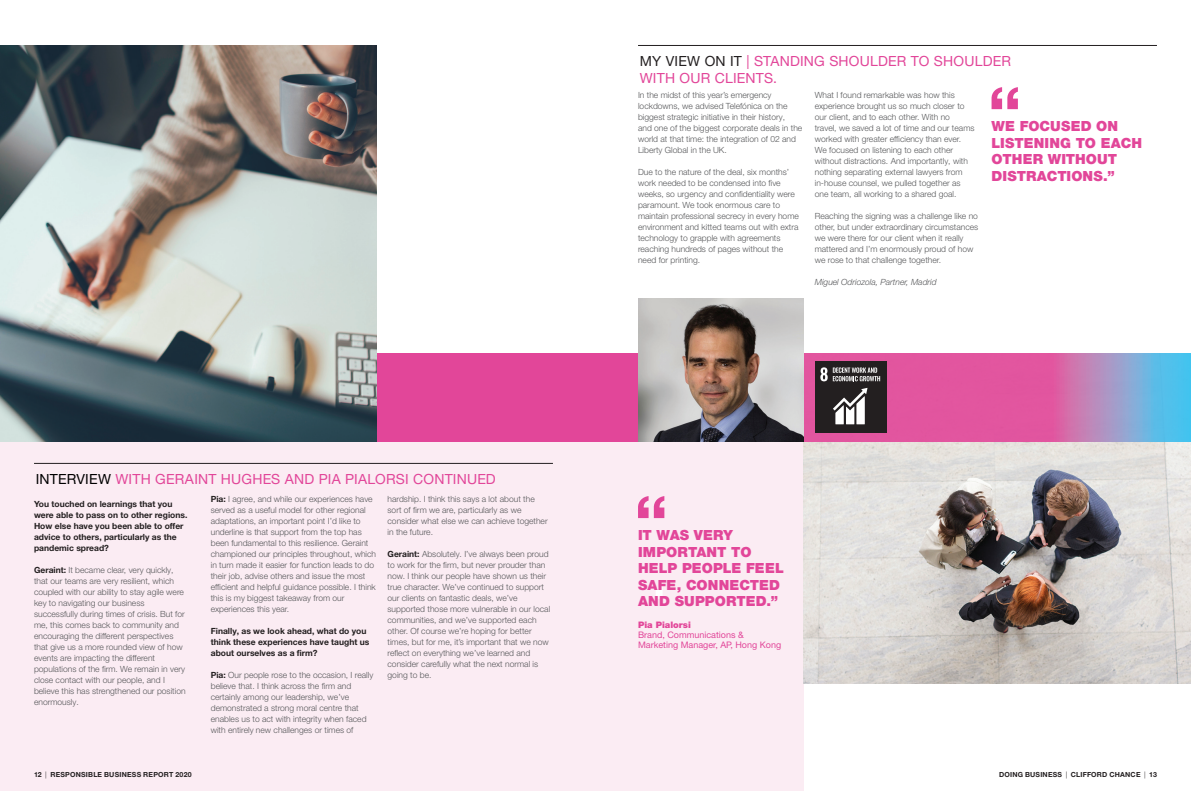
<style>
.page{position:relative;width:1191px;height:791px;background:#fff}
.page>*{position:absolute;margin:0;border:0;box-sizing:border-box;transform-origin:0 0}
._12_Quote_Body{font:900 14px/16.5px "Helvetica Neue LT Pro";letter-spacing:.005em;color:#e24699}
._0_Large_Questions_L{font:14px/16.5px "Helvetica Neue LT Pro";letter-spacing:.015em;color:#e24699}
._14_Quote_Position{font:9px/10px "Helvetica Neue LT Pro";color:#e24699}
._13_Quote_Name{font:900 9px "Helvetica Neue LT Pro";color:#e24699}
._4_Body_Copy{font:300 8.5px/11px "Helvetica Neue LT Pro";color:#57585a}
._4_Body_Copy-2{font:700 8.5px/11px "Helvetica Neue LT Pro";color:#231f20}
._4_Body_Copy-3{font:italic 300 8.5px "Helvetica Neue LT Pro";color:#57585a}
._16_Folio{font:700 7px "Helvetica Neue LT Pro";letter-spacing:.03em;color:#231f20}
.s1{color:#231f20}
.s2{color:#000}
.s3{font-weight:700;color:#231f20}
.s4{font-weight:300}
</style>
<div class="page">
<div style="left:0;top:441px;width:803px;height:350px;background:#fbecf3"></div>
<div style="left:0;top:353px;width:1191px;height:88px;background:#e24699"></div>
<img style="left:803px;top:441px;width:388px;height:242px">
<svg style="left:803px;top:353px;width:388px;height:88px"></svg>
<div style="left:814px;top:361px;width:72px;height:72px;background:#231f20"></div>
<svg style="left:820px;top:367px;width:60px;height:14px"></svg>
<svg style="left:833px;top:388px;width:34px;height:36px"></svg>
<img style="left:0;top:45px;width:376px;height:396px">
<img style="left:638px;top:298px;width:165px;height:143px">
<svg style="left:656px;top:584px;width:6px;height:15px"></svg>
<hr style="left:638px;top:45px;width:519px;height:1px;background:#231f20">
<svg style="left:638px;top:496px;width:26px;height:22px"></svg>
<hr style="left:34px;top:463px;width:519px;height:1px;background:#231f20">
<svg style="left:991px;top:87px;width:27px;height:22px"></svg>
<p class="_0_Large_Questions_L" style="left:640px;top:53px;width:373px"><span class="s1">MY VIEW ON IT</span> | STANDING SHOULDER TO SHOULDER<br>WITH OUR CLIENTS.</p>
<p class="_0_Large_Questions_L" style="left:36px;top:471px;width:461px"><span class="s2">INTERVIEW</span> WITH GERAINT HUGHES AND PIA PIALORSI CONTINUED</p>
<p class="_4_Body_Copy-2" style="left:34px;top:498px;width:155px">You touched on learnings that you were able to pass on to other regions.<br>How else have you been able to offer advice to others, particularly as the pandemic spread?</p>
<p class="_4_Body_Copy" style="left:34px;top:564px;width:153px"><span class="s3">Geraint:</span> It became clear, very quickly, that our teams are very resilient, which coupled with our ability to stay agile were key to navigating our business successfully during times of crisis. But for me, this comes back to community and encouraging the different perspectives that give us a more rounded view of how events are impacting the different populations of the firm. We remain in very close contact with our people, and I believe this has strengthened our position enormously.</p>
<p class="_4_Body_Copy" style="left:211px;top:493px;width:167px"><span class="s3">Pia:</span> I agree, and while our experiences have served as a useful model for other regional adaptations, an important point I’d like to underline is that support from the top has been fundamental to this resilience. Geraint championed our principles throughout, which in turn made it easier for function leads to do their job, advise others and issue the most efficient and helpful guidance possible. I think this is my biggest takeaway from our experiences this year.</p>
<p class="_4_Body_Copy-2" style="left:211px;top:625px;width:160px">Finally, as we look ahead, what do you think these experiences have taught us about ourselves as a firm?</p>
<p class="_4_Body_Copy" style="left:211px;top:669px;width:164px"><span class="s3">Pia:</span> Our people rose to the occasion, I really believe that. I think across the firm and certainly among our leadership, we’ve demonstrated a strong moral centre that enables us to act with integrity when faced with entirely new challenges or times of</p>
<p class="_4_Body_Copy" style="left:387px;top:493px;width:162px">hardship. I think this says a lot about the sort of firm we are, particularly as we consider what else we can achieve together in the future.</p>
<p class="_4_Body_Copy" style="left:387px;top:548px;width:164px"><span class="s3">Geraint:</span> Absolutely. I’ve always been proud to work for the firm, but never prouder than now. I think our people have shown us their true character. We’ve continued to support our clients on fantastic deals, we’ve supported those more vulnerable in our local communities, and we’ve supported each other. Of course we’re hoping for better times, but for me, it’s important that we now reflect on everything we’ve learned and consider carefully what the next normal is going to be.</p>
<p class="_4_Body_Copy" style="left:638px;top:89px;width:166px">In the midst of this year’s emergency lockdowns, we advised Telefónica on the biggest strategic initiative in their history,<br>and one of the biggest corporate deals in the world at that time: the integration of 02 and Liberty Global in the UK.</p>
<p class="_4_Body_Copy" style="left:638px;top:166px;width:162px">Due to the nature of the deal, six months’ work needed to be condensed into five weeks, so urgency and confidentiality were paramount. We took enormous care to maintain professional secrecy in every home environment and kitted teams out with extra technology to grapple with agreements reaching hundreds of pages without the need for printing.</p>
<p class="_4_Body_Copy" style="left:814px;top:89px;width:161px">What I found remarkable was how this experience brought us so much closer to our client, and to each other. With no<br>travel, we saved a lot of time and our teams worked with greater efficiency than ever.<br>We focused on listening to each other without distractions. And importantly, with nothing separating external lawyers from in-house counsel, we pulled together as one team, all working to a shared goal.</p>
<p class="_4_Body_Copy" style="left:814px;top:210px;width:165px">Reaching the signing was a challenge like no other, but under extraordinary circumstances we were there for our client when it really mattered and I’m enormously proud of how we rose to that challenge together.</p>
<p class="_4_Body_Copy-3" style="left:814px;top:277px;width:123px">Miguel Odriozola, Partner, Madrid</p>
<p class="_12_Quote_Body" style="left:991px;top:118px;width:152px">WE FOCUSED ON<br>LISTENING TO EACH<br>OTHER WITHOUT<br>DISTRACTIONS.”</p>
<p class="_12_Quote_Body" style="left:638px;top:527px;width:147px">IT WAS VERY<br>IMPORTANT TO<br>HELP PEOPLE FEEL<br>SAFE, CONNECTED<br>AND SUPPORTED.”</p>
<p class="_13_Quote_Name" style="left:638px;top:619px;width:54px">Pia Pialorsi</p>
<p class="_14_Quote_Position" style="left:638px;top:630px;width:145px">Brand, Communications &amp;<br>Marketing Manager, AP, Hong Kong</p>
<p class="_16_Folio" style="left:34px;top:770px;width:159px">12 <span class="s4">|</span> RESPONSIBLE BUSINESS REPORT 2020</p>
<p class="_16_Folio" style="left:999px;top:770px;width:159px">DOING BUSINESS <span class="s4">|</span> CLIFFORD CHANCE <span class="s4">|</span> 13</p>
</div>
